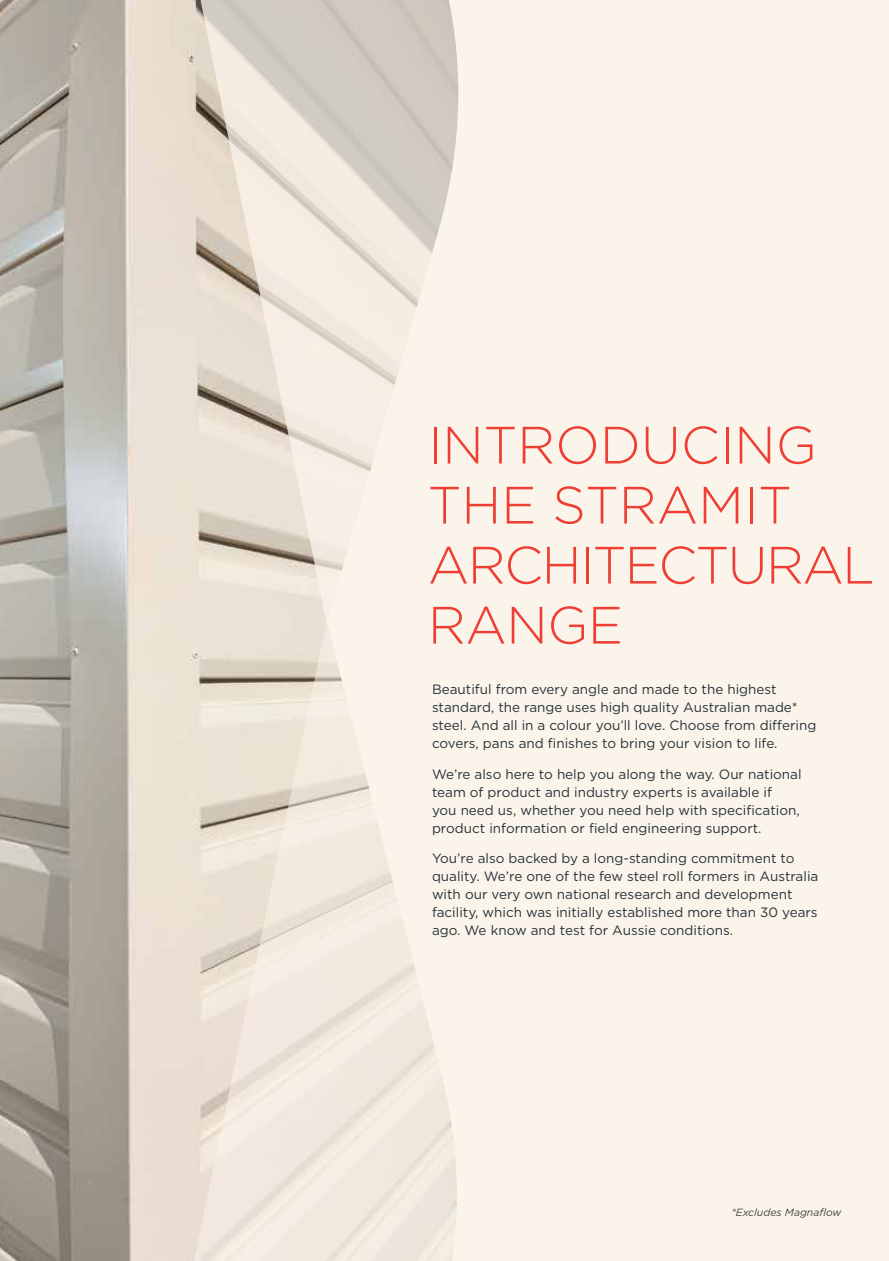
<style>
.page{position:relative;width:889px;height:1261px;background:#fff}
.page>*{position:absolute;margin:0;border:0;box-sizing:border-box;transform-origin:0 0}
.t1{font:300 52.5px/60px "Gotham";letter-spacing:-.005em;color:#ef3e33}
.t2{font:13.5px/18px "Gotham";color:#263238}
.t3{font:italic 10.5px "Gotham";color:#414042}
</style>
<div class="page">
<div style="left:460px;top:0;width:423px;height:1261px;background:#fbf4eb"></div>
<img style="left:327px;top:0;width:133px;height:1261px">
<img style="left:0;top:0;width:327px;height:1261px">
<h1 class="t1" style="left:428px;top:413px;width:448px">INTRODUCING<br>THE STRAMIT<br>ARCHITECTURAL<br>RANGE</h1>
<p class="t2" style="left:432px;top:680px;width:386px">Beautiful from every angle and made to the highest standard, the range uses high quality Australian made* steel. And all in a colour you’ll love. Choose from differing covers, pans and finishes to bring your vision to life.</p>
<p class="t2" style="left:432px;top:764px;width:371px">We’re also here to help you along the way. Our national team of product and industry experts is available if<br>you need us, whether you need help with specification, product information or field engineering support.</p>
<p class="t2" style="left:432px;top:849px;width:388px">You’re also backed by a long-standing commitment to quality. We’re one of the few steel roll formers in Australia with our very own national research and development facility, which was initially established more than 30 years ago. We know and test for Aussie conditions.</p>
<p class="t3" style="left:731px;top:1205px;width:112px">*Excludes Magnaflow</p>
</div>
